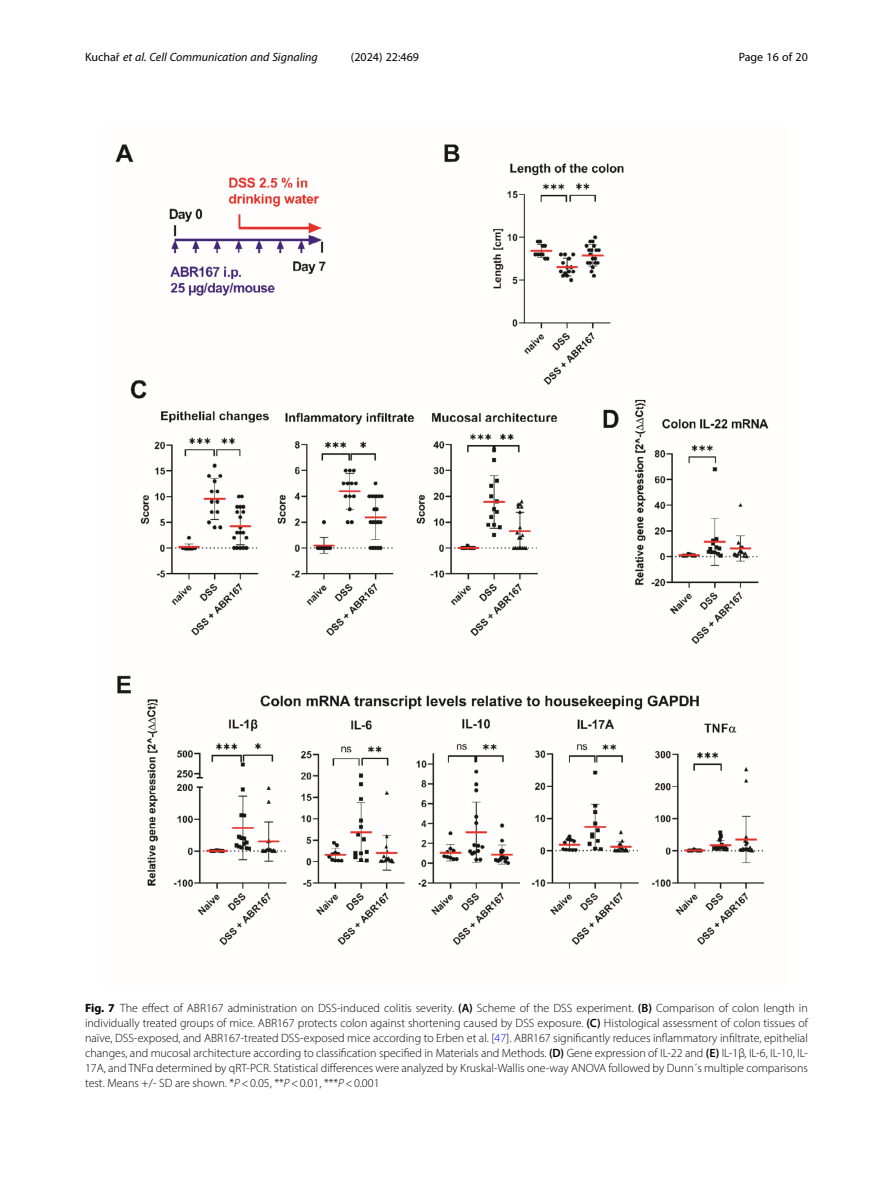
<style>
.page{position:relative;width:893px;height:1191px;background:#fff}
.page>*{position:absolute;margin:0;border:0;box-sizing:border-box;transform-origin:0 0}
.Figure_Caption{font:300 12px/15px "Myriad Pro";color:#000;text-align:justify}
.t1{font:italic 12px "Myriad Pro";color:#000}
.t2{font:12px "Myriad Pro";color:#000}
.s1{font-style:normal}
.s2{font-weight:700}
.s3{font-weight:600}
.s4{color:#00f}
.s5{font-style:italic}
</style>
<div class="page">
<img style="left:115px;top:144px;width:654px;height:802px">
<p class="t1" style="left:85px;top:50px;width:234px"><span class="s1">Kuchař</span> et al. Cell Communication and Signaling</p>
<p class="t2" style="left:351px;top:50px;width:70px">(2024) 22:469</p>
<p class="t2" style="left:739px;top:50px;width:71px">Page 16 of 20</p>
<p class="Figure_Caption" style="left:85px;top:1000px;width:724px"><span class="s2">Fig. 7</span> The effect of ABR167 administration on DSS-induced colitis severity. <span class="s3">(A)</span> Scheme of the DSS experiment. <span class="s3">(B)</span> Comparison of colon length in individually treated groups of mice. ABR167 protects colon against shortening caused by DSS exposure. <span class="s3">(C)</span> Histological assessment of colon tissues of naïve, DSS-exposed, and ABR167-treated DSS-exposed mice according to Erben et al. [<span class="s4">47</span>]. ABR167 significantly reduces inflammatory infiltrate, epithelial changes, and mucosal architecture according to classification specified in Materials and Methods. <span class="s3">(D)</span> Gene expression of IL-22 and <span class="s3">(E)</span> IL-1β, IL-6, IL-10, IL-17A, and TNFα determined by qRT-PCR. Statistical differences were analyzed by Kruskal-Wallis one-way ANOVA followed by Dunn´s multiple comparisons test. Means +/- SD are shown. *<span class="s5">P</span>&lt;0.05, **<span class="s5">P</span>&lt;0.01, ***<span class="s5">P</span>&lt;0.001</p>
</div>
